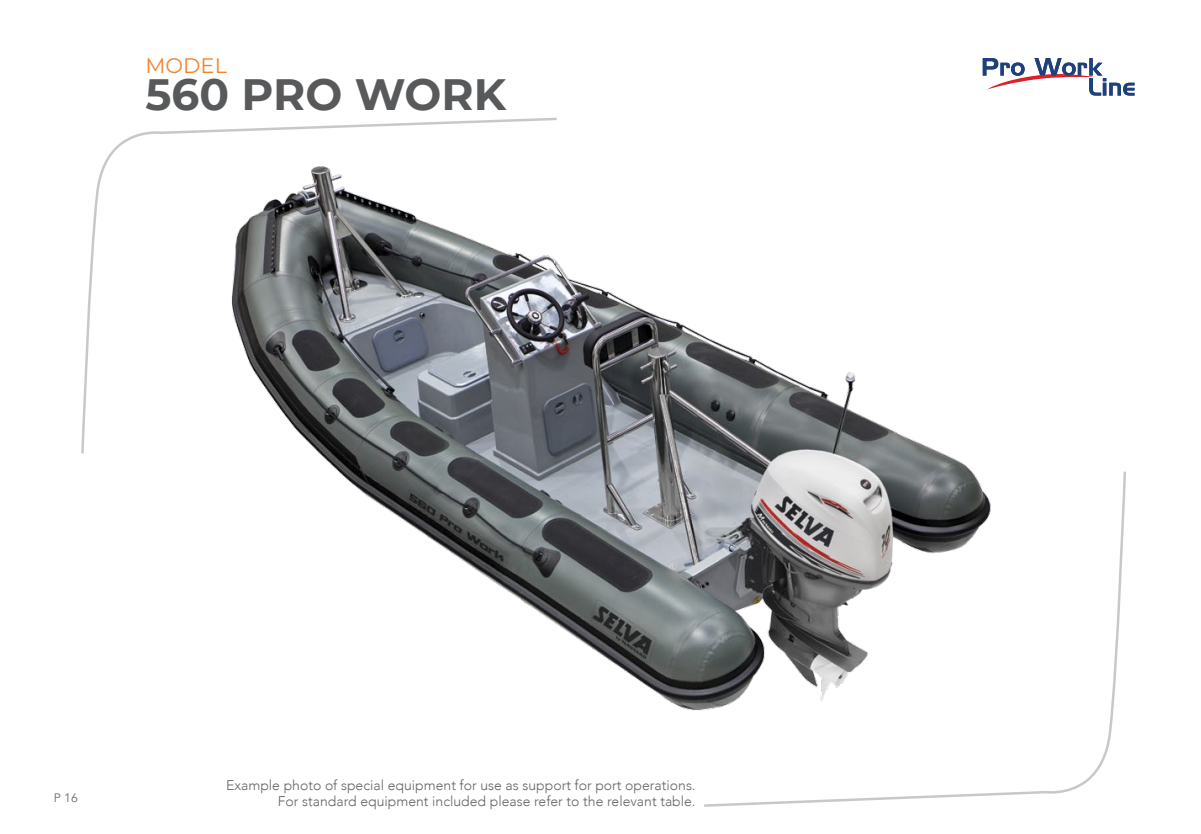
<style>
.page{position:relative;width:1201px;height:834px;background:#fff}
.page>*{position:absolute;margin:0;border:0;box-sizing:border-box;transform-origin:0 0}
.t1{font:700 43.75px "Montserrat";color:#58595b}
.t2{font:21px "Montserrat";color:#f5822b}
.t3{font:300 14px/16.8px "Avenir";color:#636466;text-align:right}
.t4{font:12.25px "Avenir";color:#6d6e71}
</style>
<div class="page">
<svg style="left:81px;top:134px;width:56px;height:320px"></svg>
<svg style="left:704px;top:471px;width:422px;height:336px"></svg>
<img style="left:137px;top:117px;width:940px;height:614px">
<svg style="left:982px;top:58px;width:152px;height:37px"></svg>
<h2 class="t2" style="left:146px;top:51px;width:83px">MODEL</h2>
<h1 class="t1" style="left:146px;top:63px;width:362px">560 PRO WORK</h1>
<p class="t4" style="left:54px;top:790px;width:26px">P 16</p>
<p class="t3" style="left:226px;top:776px;width:471px">Example photo of special equipment for use as support for port operations.<br>For standard equipment included please refer to the relevant table.</p>
</div>
